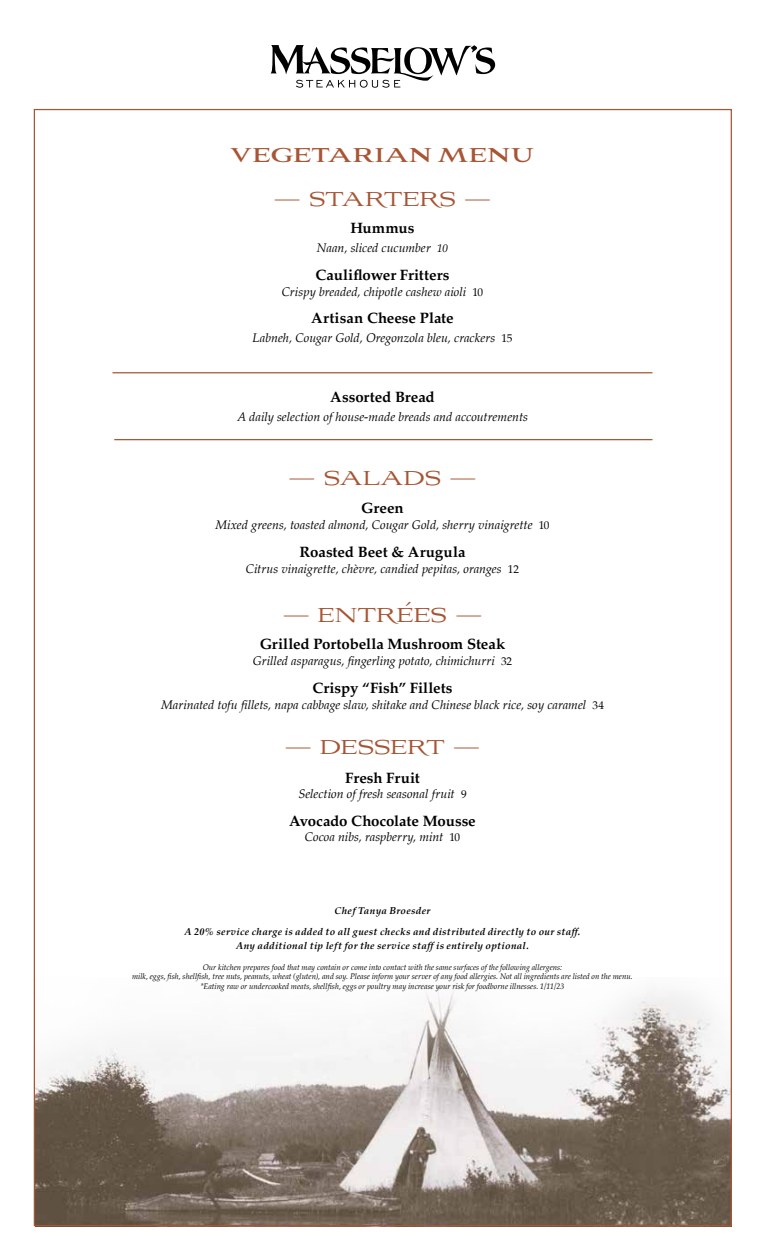
<style>
.page{position:relative;width:765px;height:1260px;background:#fff}
.page>*{position:absolute;margin:0;border:0;box-sizing:border-box;transform-origin:0 0}
.t1{font:25px "Aviano";letter-spacing:-.01em;color:#a75534}
.t2{font:700 25px "Aviano";letter-spacing:.015em;color:#a75534}
.t3{font:700 15px "Palatino";color:#000}
.t4{font:italic 12.5px "Palatino";color:#000}
.t5{font:italic 700 10px/21.9px "Palatino";letter-spacing:.03em;color:#000;text-align:center}
.t6{font:italic 8.12px/9.8px "Palatino";letter-spacing:.005em;color:#000;text-align:center}
.s1{font-size:11.25px}
.s2{font-style:normal;font-size:11.25px}
</style>
<div class="page">
<img style="left:36px;top:985px;width:694px;height:239px">
<svg style="left:271px;top:45px;width:224px;height:43px"></svg>
<hr style="left:112px;top:372px;width:540px;height:1px;background:#a75534">
<hr style="left:114px;top:439px;width:538px;height:1px;background:#a75534">
<h1 class="t2" style="left:231px;top:143px;width:305px">VEGETARIAN MENU</h1>
<h1 class="t1" style="left:275px;top:184px;width:217px">— STARTERS —</h1>
<p class="t3" style="left:350px;top:215px;width:66px">Hummus</p>
<p class="t4" style="left:317px;top:237px;width:133px">Naan, sliced cucumber <span class="s1">10</span></p>
<p class="t3" style="left:316px;top:262px;width:135px">Cauliflower Fritters</p>
<p class="t4" style="left:282px;top:281px;width:203px">Crispy breaded, chipotle cashew aioli <span class="s2">10</span></p>
<p class="t3" style="left:311px;top:305px;width:144px">Artisan Cheese Plate</p>
<p class="t4" style="left:253px;top:327px;width:261px">Labneh, Cougar Gold, Oregonzola bleu, crackers <span class="s2">15</span></p>
<p class="t3" style="left:330px;top:385px;width:106px">Assorted Bread</p>
<p class="t4" style="left:237px;top:406px;width:292px">A daily selection of house-made breads and accoutrements</p>
<h1 class="t1" style="left:290px;top:464px;width:187px">— SALADS —</h1>
<p class="t3" style="left:361px;top:495px;width:44px">Green</p>
<p class="t4" style="left:215px;top:514px;width:336px">Mixed greens, toasted almond, Cougar Gold, sherry vinaigrette <span class="s2">10</span></p>
<p class="t3" style="left:299px;top:539px;width:168px">Roasted Beet &amp; Arugula</p>
<p class="t4" style="left:246px;top:558px;width:275px">Citrus vinaigrette, chèvre, candied pepitas, oranges <span class="s2">12</span></p>
<h1 class="t1" style="left:284px;top:600px;width:199px">— ENTRÉES —</h1>
<p class="t3" style="left:260px;top:631px;width:247px">Grilled Portobella Mushroom Steak</p>
<p class="t4" style="left:253px;top:651px;width:261px">Grilled asparagus, fingerling potato, chimichurri <span class="s2">32</span></p>
<p class="t3" style="left:312px;top:675px;width:142px">Crispy “Fish” Fillets</p>
<p class="t4" style="left:161px;top:694px;width:444px">Marinated tofu fillets, napa cabbage slaw, shitake and Chinese black rice, soy caramel <span class="s2">34</span></p>
<h1 class="t1" style="left:286px;top:732px;width:195px">— DESSERT —</h1>
<p class="t3" style="left:345px;top:766px;width:76px">Fresh Fruit</p>
<p class="t4" style="left:298px;top:784px;width:170px">Selection of fresh seasonal fruit <span class="s2">9</span></p>
<p class="t3" style="left:289px;top:808px;width:188px">Avocado Chocolate Mousse</p>
<p class="t4" style="left:305px;top:826px;width:157px">Cocoa nibs, raspberry, mint <span class="s2">10</span></p>
<p class="t5" style="left:185px;top:899px;width:397px">Chef Tanya Broesder<br>A 20% service charge is added to all guest checks and distributed directly to our staff.</p>
<p class="t5" style="left:236px;top:935px;width:294px">Any additional tip left for the service staff is entirely optional.</p>
<p class="t6" style="left:132px;top:962px;width:502px">Our kitchen prepares food that may contain or come into contact with the same surfaces of the following allergens:<br>milk, eggs, fish, shellfish, tree nuts, peanuts, wheat (gluten), and soy. Please inform your server of any food allergies. Not all ingredients are listed on the menu. *Eating raw or undercooked meats, shellfish, eggs or poultry may increase your risk for foodborne illnesses. 1/11/23</p>
</div>
